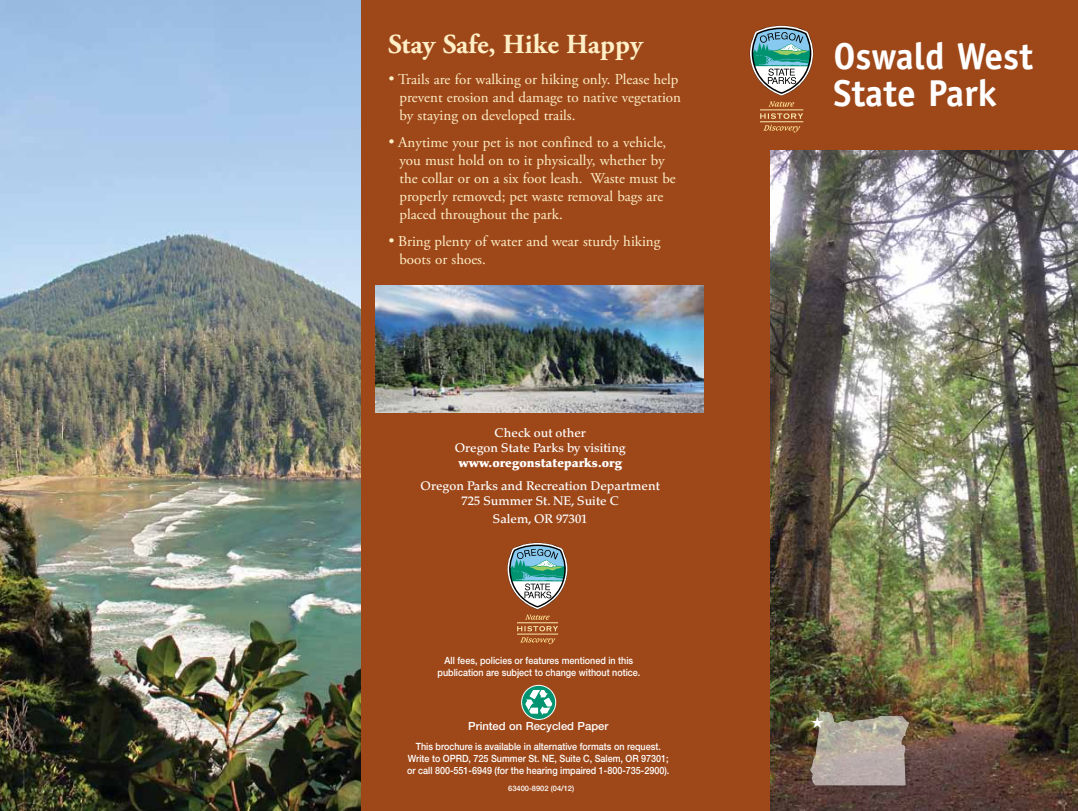
<style>
.page{position:relative;width:1078px;height:811px;background:#fff}
.page>*{position:absolute;margin:0;border:0;box-sizing:border-box;transform-origin:0 0}
.t1{font:700 37.5px/36.2px "Officina Sans";color:#fff}
.t2{font:700 27.5px "Adobe Garamond Pro";color:#ffefc6}
.t3{font:15px/18px "Adobe Garamond Pro";color:#ffefc6}
.t4{font:500 12.5px/15px "Palatino";color:#fff;text-align:center}
.t5{font:900 12.5px "Palatino";color:#fff}
.t6{font:500 11.25px "Helvetica Neue";color:#fff}
.t7{font:500 10px/12px "Helvetica Neue";color:#fff;text-align:center;scale:.9 1}
.t8{font:500 7.5px "Helvetica Neue";color:#fff}
</style>
<div class="page">
<div style="left:720px;top:0;width:358px;height:21px;background:#9e481a"></div>
<svg style="left:100px;top:0;width:508px;height:1px"></svg>
<div style="left:360px;top:1px;width:718px;height:810px;background:#9e481a"></div>
<hr style="left:760px;top:110px;width:43px;height:1px;background:#ffeab1">
<svg style="left:749px;top:26px;width:65px;height:81px"></svg>
<svg style="left:763px;top:125px;width:37px;height:7px"></svg>
<svg style="left:760px;top:113px;width:43px;height:6px"></svg>
<hr style="left:760px;top:121px;width:43px;height:1px;background:#ffeab1">
<svg style="left:507px;top:543px;width:61px;height:66px"></svg>
<hr style="left:517px;top:622px;width:41px;height:1px;background:#ffeab1">
<svg style="left:525px;top:615px;width:24px;height:5px"></svg>
<svg style="left:520px;top:637px;width:35px;height:7px"></svg>
<svg style="left:517px;top:626px;width:41px;height:5px"></svg>
<hr style="left:517px;top:634px;width:41px;height:1px;background:#ffeab1">
<img style="left:375px;top:285px;width:329px;height:128px">
<img style="left:770px;top:150px;width:308px;height:661px">
<div style="left:805px;top:706px;width:112px;height:88px;background:#000;opacity:.45"></div>
<img style="left:0;top:1px;width:360px;height:810px">
<svg style="left:521px;top:685px;width:35px;height:34px"></svg>
<div style="left:521px;top:685px;width:35px;height:34px;border:1px solid #fff;border-radius:50%"></div>
<svg style="left:522px;top:689px;width:31px;height:29px"></svg>
<img style="left:810px;top:710px;width:99px;height:76px">
<h2 class="t2" style="left:388px;top:28px;width:256px">Stay Safe, Hike Happy</h2>
<p class="t3" style="left:399px;top:71px;width:283px;text-indent:-11px">• Trails are for walking or hiking only. Please help prevent erosion and damage to native vegetation by staying on developed trails.</p>
<p class="t3" style="left:399px;top:134px;width:278px;text-indent:-11px">• Anytime your pet is not confined to a vehicle, you must hold on to it physically, whether by the collar or on a six foot leash. Waste must be properly removed; pet waste removal bags are placed throughout the park.</p>
<p class="t3" style="left:399px;top:233px;width:263px;text-indent:-11px">• Bring plenty of water and wear sturdy hiking boots or shoes.</p>
<p class="t4" style="left:455px;top:425px;width:173px">Check out other<br>Oregon State Parks by visiting</p>
<p class="t5" style="left:458px;top:455px;width:165px">www.oregonstateparks.org</p>
<p class="t4" style="left:421px;top:478px;width:241px">Oregon Parks and Recreation Department<br>725 Summer St. NE, Suite C</p>
<p class="t4" style="left:493px;top:511px;width:96px">Salem, OR 97301</p>
<p class="t7" style="left:437px;top:654px;width:227px">All fees, policies or features mentioned in this publication are subject to change without notice.</p>
<p class="t6" style="left:468px;top:720px;width:142px">Printed on Recycled Paper</p>
<p class="t7" style="left:407px;top:741px;width:293px">This brochure is available in alternative formats on request.<br>Write to OPRD, 725 Summer St. NE, Suite C, Salem, OR 97301; or call 800-551-6949 (for the hearing impaired 1-800-735-2900).</p>
<p class="t8" style="left:508px;top:784px;width:68px">63400-8902 (04/12)</p>
<h1 class="t1" style="left:833px;top:38px;width:201px">Oswald West<br>State Park</h1>
</div>
